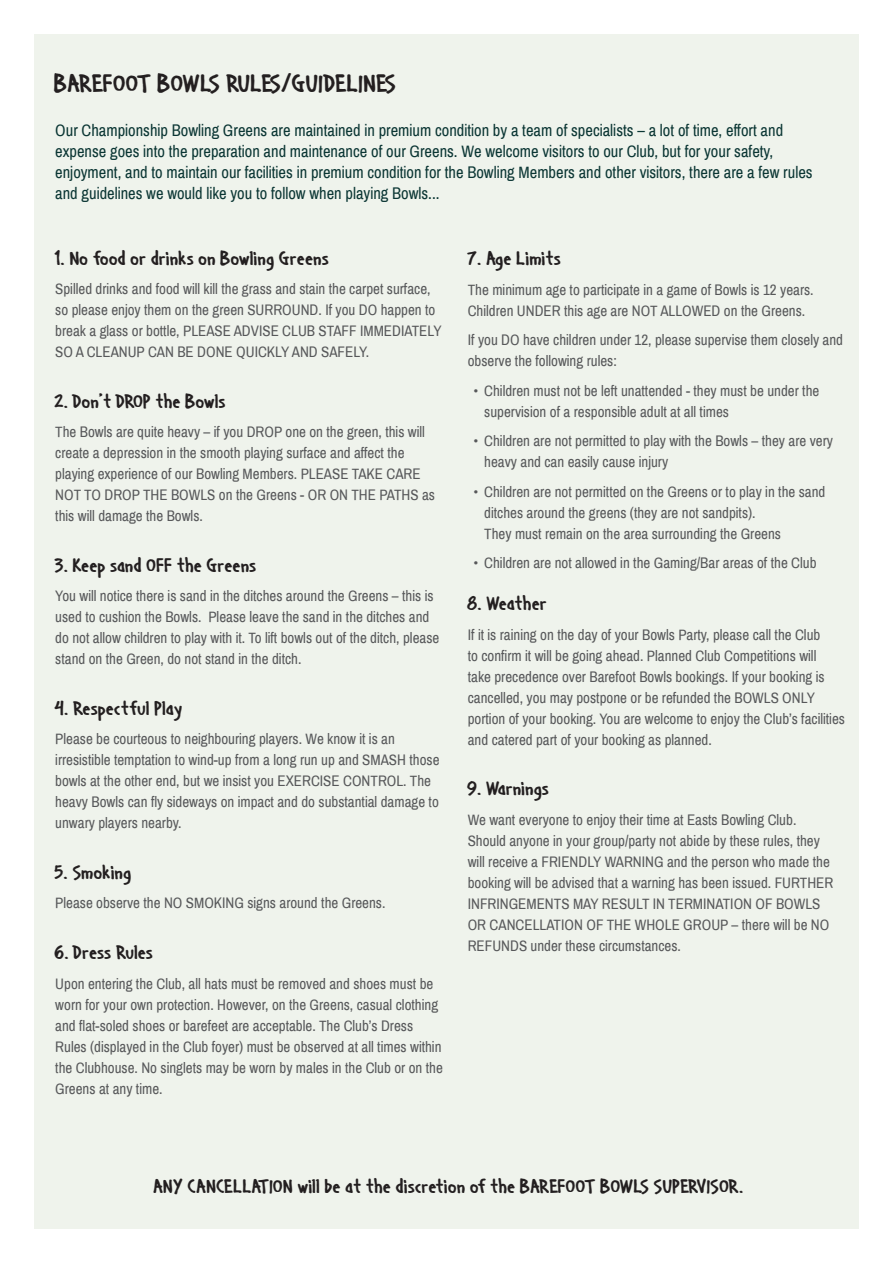
<style>
.page{position:relative;width:893px;height:1263px;background:#fff}
.page>*{position:absolute;margin:0;border:0;box-sizing:border-box;transform-origin:0 0}
.t1{font:27px "Handage AOE Bold";letter-spacing:.025em;color:#231f20;scale:1.1 1}
.t2{font:21px "Handage AOE Bold";letter-spacing:.025em;color:#231f20;scale:1.1 1}
.t3{font:16.5px/21px "Archivo Narrow";color:#0b3634}
.t4{font:15px/21px "Archivo Narrow";color:#57585a}
</style>
<div class="page">
<div style="left:34px;top:34px;width:825px;height:1195px;background:#eff3ec"></div>
<h1 class="t1" style="left:55px;top:67px;width:312px">BAREFOOT BOWLS RULES/GUIDELINES</h1>
<p class="t3" style="left:55px;top:120px;width:759px">Our Championship Bowling Greens are maintained in premium condition by a team of specialists – a lot of time, effort and expense goes into the preparation and maintenance of our Greens. We welcome visitors to our Club, but for your safety, enjoyment, and to maintain our facilities in premium condition for the Bowling Members and other visitors, there are a few rules and guidelines we would like you to follow when playing Bowls...</p>
<h2 class="t2" style="left:55px;top:245px;width:250px">1. No food or drinks on Bowling Greens</h2>
<p class="t4" style="left:55px;top:279px;width:388px">Spilled drinks and food will kill the grass and stain the carpet surface, so please enjoy them on the green SURROUND. If you DO happen to break a glass or bottle, PLEASE ADVISE CLUB STAFF IMMEDIATELY SO A CLEANUP CAN BE DONE QUICKLY AND SAFELY.</p>
<h2 class="t2" style="left:55px;top:388px;width:157px">2. Don’t DROP the Bowls</h2>
<p class="t4" style="left:55px;top:422px;width:381px">The Bowls are quite heavy – if you DROP one on the green, this will create a depression in the smooth playing surface and affect the playing experience of our Bowling Members. PLEASE TAKE CARE NOT TO DROP THE BOWLS on the Greens - OR ON THE PATHS as this will damage the Bowls.</p>
<h2 class="t2" style="left:55px;top:552px;width:185px">3. Keep sand OFF the Greens</h2>
<p class="t4" style="left:55px;top:586px;width:386px">You will notice there is sand in the ditches around the Greens – this is used to cushion the Bowls. Please leave the sand in the ditches and do not allow children to play with it. To lift bowls out of the ditch, please stand on the Green, do not stand in the ditch.</p>
<h2 class="t2" style="left:55px;top:695px;width:117px">4. Respectful Play</h2>
<p class="t4" style="left:55px;top:729px;width:386px">Please be courteous to neighbouring players. We know it is an irresistible temptation to wind-up from a long run up and SMASH those bowls at the other end, but we insist you EXERCISE CONTROL. The heavy Bowls can fly sideways on impact and do substantial damage to unwary players nearby.</p>
<h2 class="t2" style="left:55px;top:859px;width:71px">5. Smoking</h2>
<p class="t4" style="left:55px;top:893px;width:332px">Please observe the NO SMOKING signs around the Greens.</p>
<h2 class="t2" style="left:55px;top:939px;width:91px">6. Dress Rules</h2>
<p class="t4" style="left:55px;top:973px;width:389px">Upon entering the Club, all hats must be removed and shoes must be worn for your own protection. However, on the Greens, casual clothing and flat-soled shoes or barefeet are acceptable. The Club’s Dress Rules (displayed in the Club foyer) must be observed at all times within the Clubhouse. No singlets may be worn by males in the Club or on the Greens at any time.</p>
<h2 class="t2" style="left:468px;top:246px;width:87px">7. Age Limits</h2>
<p class="t4" style="left:468px;top:279px;width:347px">The minimum age to participate in a game of Bowls is 12 years.<br>Children UNDER this age are NOT ALLOWED on the Greens.</p>
<p class="t4" style="left:468px;top:330px;width:377px">If you DO have children under 12, please supervise them closely and observe the following rules:</p>
<p class="t4" style="left:484px;top:380px;width:337px;text-indent:-10px">• Children must not be left unattended - they must be under the supervision of a responsible adult at all times</p>
<p class="t4" style="left:484px;top:431px;width:350px;text-indent:-10px">• Children are not permitted to play with the Bowls – they are very heavy and can easily cause injury</p>
<p class="t4" style="left:484px;top:481px;width:343px;text-indent:-10px">• Children are not permitted on the Greens or to play in the sand ditches around the greens (they are not sandpits).<br>They must remain on the area surrounding the Greens</p>
<p class="t4" style="left:474px;top:553px;width:344px">• Children are not allowed in the Gaming/Bar areas of the Club</p>
<h2 class="t2" style="left:468px;top:591px;width:74px">8. Weather</h2>
<p class="t4" style="left:468px;top:624px;width:379px">If it is raining on the day of your Bowls Party, please call the Club<br>to confirm it will be going ahead. Planned Club Competitions will<br>take precedence over Barefoot Bowls bookings. If your booking is cancelled, you may postpone or be refunded the BOWLS ONLY portion of your booking. You are welcome to enjoy the Club’s facilities and catered part of your booking as planned.</p>
<h2 class="t2" style="left:468px;top:776px;width:76px">9. Warnings</h2>
<p class="t4" style="left:468px;top:809px;width:367px">We want everyone to enjoy their time at Easts Bowling Club.<br>Should anyone in your group/party not abide by these rules, they will receive a FRIENDLY WARNING and the person who made the booking will be advised that a warning has been issued. FURTHER INFRINGEMENTS MAY RESULT IN TERMINATION OF BOWLS OR CANCELLATION OF THE WHOLE GROUP – there will be NO REFUNDS under these circumstances.</p>
<h2 class="t2" style="left:154px;top:1174px;width:538px">ANY CANCELLATION will be at the discretion of the BAREFOOT BOWLS SUPERVISOR.</h2>
</div>
